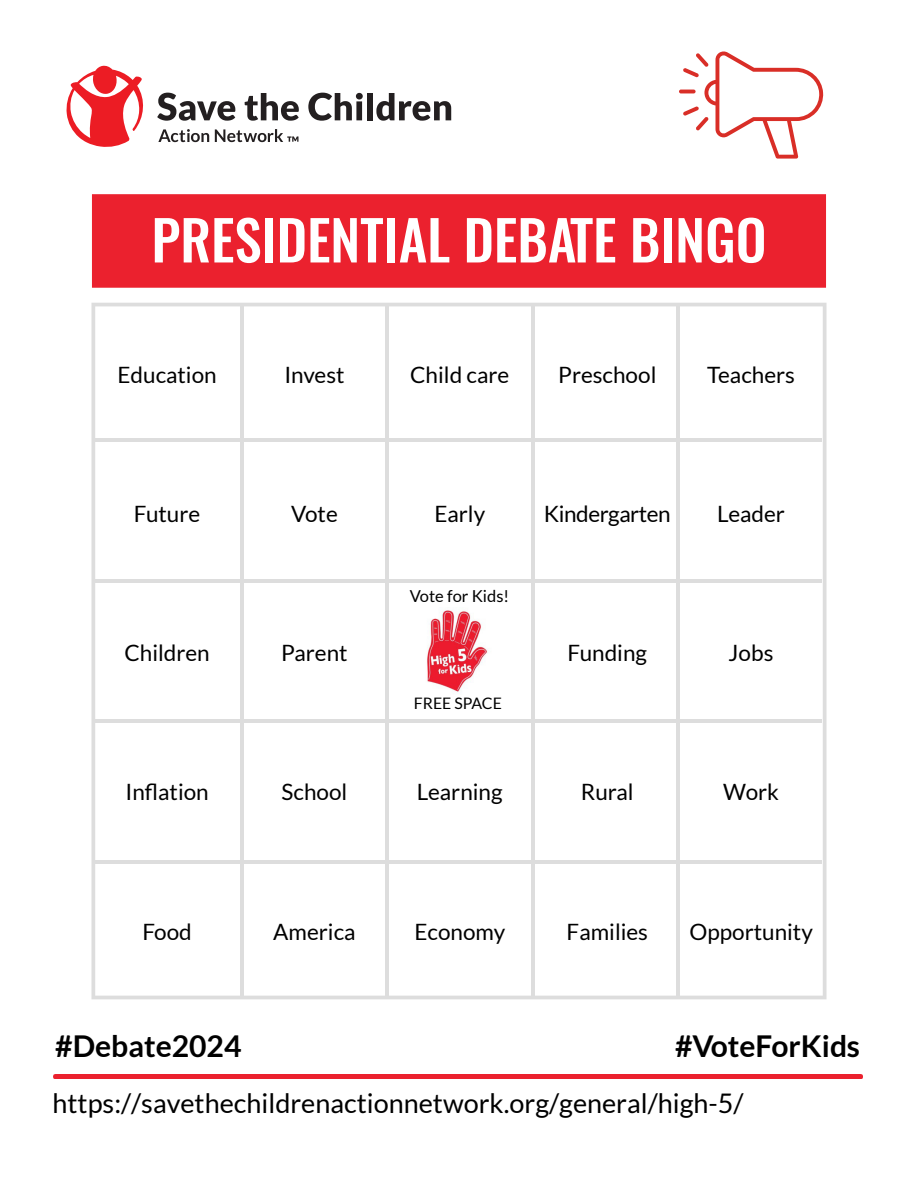
<style>
.page{position:relative;width:918px;height:1188px;background:#fff}
.page>*{position:absolute;margin:0;border:0;box-sizing:border-box;transform-origin:0 0}
.t1{font:500 54.75px "Oswald";color:#fff}
.t2{font:700 30px "Lato";color:#000}
.t3{font:27px "Lato";color:#000}
.t4{font:22.5px "Lato";color:#000}
.t5{font:22.5px "Lato";letter-spacing:-.02em;color:#000}
.t6{font:16.5px "Lato";color:#000}
.t7{font:15.75px "Lato";color:#000}
</style>
<div class="page">
<svg style="left:91px;top:303px;width:736px;height:696px"></svg>
<div style="left:92px;top:194px;width:734px;height:94px;background:#eb212e;border:7px solid #eb212e"></div>
<hr style="left:240px;top:305px;width:3px;height:693px;background:#ddd">
<hr style="left:385px;top:305px;width:4px;height:693px;background:#ddd">
<hr style="left:531px;top:305px;width:3px;height:693px;background:#ddd">
<hr style="left:676px;top:305px;width:4px;height:693px;background:#ddd">
<hr style="left:96px;top:438px;width:726px;height:3px;background:#ddd">
<hr style="left:96px;top:579px;width:726px;height:3px;background:#ddd">
<hr style="left:96px;top:720px;width:726px;height:3px;background:#ddd">
<hr style="left:96px;top:861px;width:726px;height:3px;background:#ddd">
<svg style="left:158px;top:129px;width:51px;height:13px"></svg>
<svg style="left:215px;top:129px;width:83px;height:13px"></svg>
<svg style="left:157px;top:93px;width:78px;height:28px"></svg>
<svg style="left:245px;top:93px;width:54px;height:28px"></svg>
<svg style="left:308px;top:93px;width:55px;height:28px"></svg>
<div style="left:367px;top:93px;width:6px;height:27px;background:#231f20"></div>
<svg style="left:376px;top:93px;width:75px;height:28px"></svg>
<svg style="left:66px;top:65px;width:77px;height:82px"></svg>
<hr style="left:679px;top:90px;width:17px;height:3px;background:#d92e27;border-radius:2px">
<svg style="left:683px;top:51px;width:141px;height:108px"></svg>
<hr style="left:54px;top:1074px;width:808px;height:4px;background:#eb212e">
<h1 class="t1" style="left:151px;top:212px;width:617px">PRESIDENTIAL DEBATE BINGO</h1>
<p class="t4" style="left:118px;top:362px;width:101px">Education</p>
<p class="t4" style="left:284px;top:362px;width:62px">Invest</p>
<p class="t4" style="left:410px;top:362px;width:101px">Child care</p>
<p class="t4" style="left:558px;top:362px;width:100px">Preschool</p>
<p class="t4" style="left:707px;top:362px;width:89px">Teachers</p>
<p class="t4" style="left:134px;top:502px;width:68px">Future</p>
<p class="t4" style="left:291px;top:502px;width:48px">Vote</p>
<p class="t4" style="left:434px;top:502px;width:52px">Early</p>
<p class="t5" style="left:544px;top:502px;width:128px">Kindergarten</p>
<p class="t4" style="left:717px;top:502px;width:69px">Leader</p>
<p class="t6" style="left:410px;top:587px;width:101px">Vote for Kids!</p>
<p class="t4" style="left:124px;top:641px;width:87px">Children</p>
<p class="t4" style="left:281px;top:641px;width:68px">Parent</p>
<p class="t4" style="left:568px;top:641px;width:81px">Funding</p>
<p class="t4" style="left:729px;top:641px;width:46px">Jobs</p>
<p class="t7" style="left:414px;top:695px;width:89px">FREE SPACE</p>
<p class="t4" style="left:125px;top:780px;width:85px">Inflation</p>
<p class="t4" style="left:282px;top:780px;width:67px">School</p>
<p class="t4" style="left:417px;top:780px;width:87px">Learning</p>
<p class="t4" style="left:581px;top:780px;width:54px">Rural</p>
<p class="t4" style="left:723px;top:780px;width:57px">Work</p>
<p class="t4" style="left:142px;top:919px;width:51px">Food</p>
<p class="t4" style="left:273px;top:919px;width:84px">America</p>
<p class="t4" style="left:414px;top:919px;width:92px">Economy</p>
<p class="t4" style="left:567px;top:919px;width:83px">Families</p>
<p class="t4" style="left:689px;top:919px;width:125px">Opportunity</p>
<h2 class="t2" style="left:55px;top:1029px;width:188px">#Debate2024</h2>
<h2 class="t2" style="left:675px;top:1029px;width:187px">#VoteForKids</h2>
<p class="t3" style="left:53px;top:1088px;width:693px">https://savethechildrenactionnetwork.org/general/high-5/</p>
</div>
